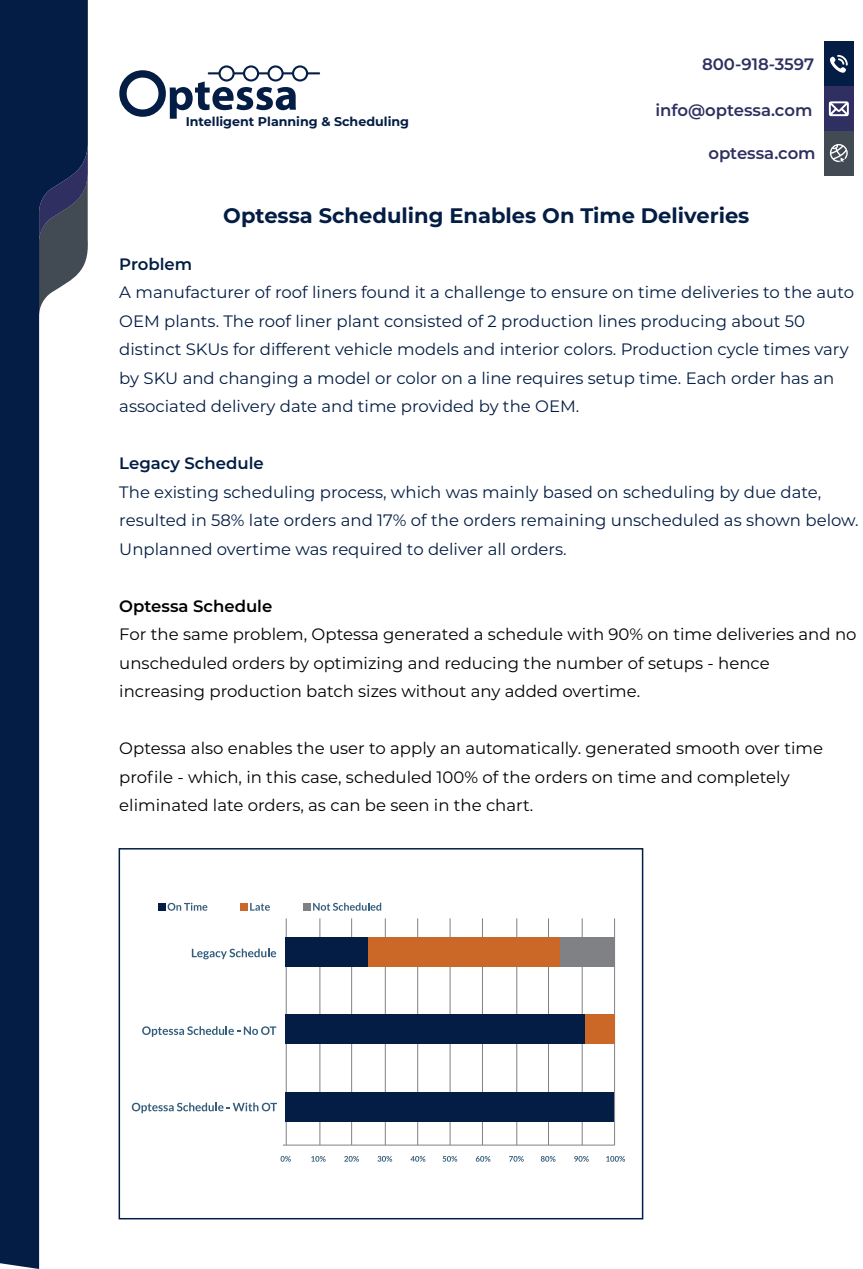
<style>
.page{position:relative;width:863px;height:1269px;background:#fff}
.page>*{position:absolute;margin:0;border:0;box-sizing:border-box;transform-origin:0 0}
.t1{font:700 21px "Montserrat";color:#031d44}
.t2{font:16.5px/28.5px "Montserrat";color:#031d44}
.t3{font:16.5px/28.5px "Montserrat";color:#000}
.t4{font:600 16.5px "Montserrat";color:#2f3061}
.t5{font:600 16.5px "Montserrat";color:#031d44}
.t6{font:600 16.5px "Montserrat";color:#000}
.t7{font:700 12.6px "Montserrat";color:#031d44}
</style>
<div class="page">
<svg style="left:119px;top:65px;width:201px;height:54px"></svg>
<div style="left:823px;top:42px;width:30px;height:44px;background:#031d44"></div>
<div style="left:823px;top:86px;width:30px;height:45px;background:#2f3061"></div>
<div style="left:823px;top:131px;width:30px;height:44px;background:#424b54"></div>
<svg style="left:830px;top:55px;width:17px;height:18px"></svg>
<svg style="left:829px;top:144px;width:18px;height:18px"></svg>
<svg style="left:828px;top:101px;width:20px;height:15px"></svg>
<div style="left:118px;top:848px;width:525px;height:371px;background:#fff;border:2px solid #031d44"></div>
<hr style="left:286px;top:918px;width:1px;height:227px;background:#808184">
<hr style="left:319px;top:918px;width:1px;height:227px;background:#808184">
<hr style="left:351px;top:918px;width:1px;height:227px;background:#808184">
<hr style="left:385px;top:918px;width:1px;height:227px;background:#808184">
<hr style="left:417px;top:918px;width:1px;height:227px;background:#808184">
<hr style="left:449px;top:918px;width:1px;height:227px;background:#808184">
<hr style="left:482px;top:918px;width:1px;height:227px;background:#808184">
<hr style="left:516px;top:918px;width:1px;height:227px;background:#808184">
<hr style="left:548px;top:918px;width:1px;height:227px;background:#808184">
<hr style="left:581px;top:918px;width:1px;height:227px;background:#808184">
<hr style="left:614px;top:918px;width:1px;height:227px;background:#808184">
<hr style="left:283px;top:1144px;width:331px;height:1px;background:#808184">
<svg style="left:280px;top:1156px;width:11px;height:5px"></svg>
<svg style="left:311px;top:1156px;width:14px;height:5px"></svg>
<svg style="left:344px;top:1156px;width:15px;height:5px"></svg>
<svg style="left:377px;top:1156px;width:15px;height:5px"></svg>
<svg style="left:410px;top:1156px;width:15px;height:5px"></svg>
<svg style="left:442px;top:1156px;width:15px;height:5px"></svg>
<svg style="left:475px;top:1156px;width:15px;height:5px"></svg>
<svg style="left:509px;top:1156px;width:14px;height:5px"></svg>
<svg style="left:540px;top:1156px;width:15px;height:5px"></svg>
<svg style="left:574px;top:1156px;width:14px;height:5px"></svg>
<svg style="left:606px;top:1156px;width:18px;height:5px"></svg>
<svg style="left:192px;top:948px;width:84px;height:11px"></svg>
<svg style="left:142px;top:1026px;width:134px;height:11px"></svg>
<svg style="left:132px;top:1102px;width:145px;height:11px"></svg>
<div style="left:285px;top:1092px;width:328px;height:29px;background:#031d44"></div>
<div style="left:314px;top:1014px;width:300px;height:30px;background:#cb6828"></div>
<div style="left:285px;top:1014px;width:299px;height:30px;background:#031d44"></div>
<div style="left:408px;top:936px;width:206px;height:30px;background:#808184"></div>
<div style="left:353px;top:936px;width:207px;height:30px;background:#cb6828"></div>
<div style="left:285px;top:936px;width:82px;height:30px;background:#031d44"></div>
<svg style="left:167px;top:902px;width:40px;height:8px"></svg>
<svg style="left:250px;top:903px;width:20px;height:7px"></svg>
<svg style="left:313px;top:902px;width:68px;height:8px"></svg>
<div style="left:158px;top:903px;width:7px;height:8px;background:#031d44"></div>
<div style="left:240px;top:903px;width:8px;height:8px;background:#cb6828"></div>
<div style="left:303px;top:903px;width:7px;height:8px;background:#808184"></div>
<svg style="left:0;top:0;width:88px;height:1269px;fill:#031d44"></svg>
<p class="t7" style="left:186px;top:112px;width:225px">Intelligent Planning &amp; Scheduling</p>
<p class="t4" style="left:701px;top:53px;width:114px">800-918-3597</p>
<p class="t4" style="left:655px;top:98px;width:158px">info@optessa.com</p>
<p class="t4" style="left:708px;top:141px;width:109px">optessa.com</p>
<p class="t1" style="left:223px;top:201px;width:527px">Optessa Scheduling Enables On Time Deliveries</p>
<p class="t5" style="left:119px;top:252px;width:74px">Problem</p>
<p class="t2" style="left:119px;top:277px;width:736px">A manufacturer of roof liners found it a challenge to ensure on time deliveries to the auto OEM plants. The roof liner plant consisted of 2 production lines producing about 50 distinct SKUs for different vehicle models and interior colors. Production cycle times vary by SKU and changing a model or color on a line requires setup time. Each order has an associated delivery date and time provided by the OEM.</p>
<p class="t5" style="left:119px;top:451px;width:146px">Legacy Schedule</p>
<p class="t2" style="left:119px;top:477px;width:740px">The existing scheduling process, which was mainly based on scheduling by due date, resulted in 58% late orders and 17% of the orders remaining unscheduled as shown below.<br>Unplanned overtime was required to deliver all orders.</p>
<p class="t6" style="left:119px;top:594px;width:154px">Optessa Schedule</p>
<p class="t3" style="left:119px;top:619px;width:738px">For the same problem, Optessa generated a schedule with 90% on time deliveries and no unscheduled orders by optimizing and reducing the number of setups - hence increasing production batch sizes without any added overtime.</p>
<p class="t3" style="left:119px;top:733px;width:705px">Optessa also enables the user to apply an automatically. generated smooth over time profile - which, in this case, scheduled 100% of the orders on time and completely eliminated late orders, as can be seen in the chart.</p>
</div>
